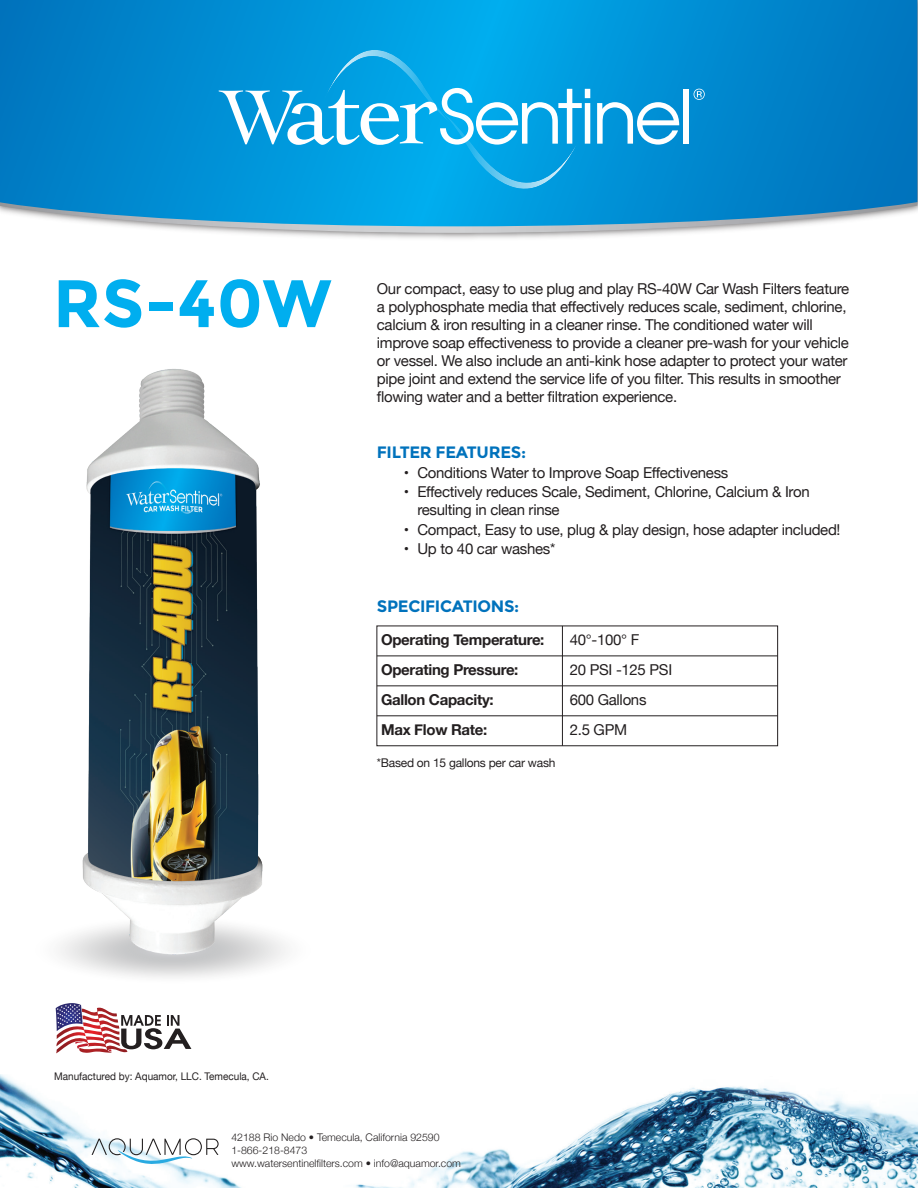
<style>
.page{position:relative;width:918px;height:1188px;background:#fff}
.page>*{position:absolute;margin:0;border:0;box-sizing:border-box;transform-origin:0 0}
.t1{font:700 67.05px "Montserrat";color:#00aeef}
.t2{font:700 16.5px "Montserrat";letter-spacing:-.02em;color:#0072bc}
.t3{font:15px/18px "Helvetica Neue";letter-spacing:-.02em;color:#231f20}
.t4{font:700 15px "Helvetica Neue";letter-spacing:-.02em;color:#231f20}
.t5{font:12px "Helvetica Neue";letter-spacing:-.02em;color:#231f20}
.t6{font:300 10.5px/12.6px "Helvetica Neue";color:#231f20}
.t7{font:10.5px "Helvetica Neue";color:#231f20;scale:.95 1}
</style>
<div class="page">
<svg style="left:60px;top:936px;width:226px;height:42px"></svg>
<img style="left:0;top:1075px;width:918px;height:113px">
<svg style="left:56px;top:1003px;width:135px;height:50px"></svg>
<svg style="left:114px;top:226px;width:687px;height:7px"></svg>
<svg style="left:0;top:0;width:917px;height:226px;background:#088ccf"></svg>
<svg style="left:219px;top:50px;width:371px;height:139px;background:#22ace6"></svg>
<svg style="left:597px;top:102px;width:82px;height:43px"></svg>
<div style="left:683px;top:89px;width:6px;height:55px;background:#fff"></div>
<svg style="left:694px;top:89px;width:11px;height:11px"></svg>
<div style="left:376px;top:625px;width:402px;height:121px;border:1px solid #231f20"></div>
<hr style="left:377px;top:656px;width:401px;height:1px;background:#231f20">
<hr style="left:377px;top:685px;width:401px;height:1px;background:#231f20">
<hr style="left:377px;top:715px;width:401px;height:1px;background:#231f20">
<hr style="left:562px;top:626px;width:1px;height:120px;background:#231f20">
<svg style="left:92px;top:1138px;width:127px;height:26px"></svg>
<img style="left:76px;top:369px;width:193px;height:592px">
<h1 class="t1" style="left:53px;top:264px;width:280px">RS-40W</h1>
<p class="t3" style="left:377px;top:281px;width:474px">Our compact, easy to use plug and play RS-40W Car Wash Filters feature a polyphosphate media that effectively reduces scale, sediment, chlorine, calcium &amp; iron resulting in a cleaner rinse. The conditioned water will improve soap effectiveness to provide a cleaner pre-wash for your vehicle or vessel. We also include an anti-kink hose adapter to protect your water pipe joint and extend the service life of you filter. This results in smoother flowing water and a better filtration experience.</p>
<p class="t2" style="left:377px;top:442px;width:151px">FILTER FEATURES:</p>
<p class="t3" style="left:404px;top:464px;width:326px">• Conditions Water to Improve Soap Effectiveness</p>
<p class="t3" style="left:417px;top:484px;width:394px;text-indent:-14px">• Effectively reduces Scale, Sediment, Chlorine, Calcium &amp; Iron resulting in clean rinse</p>
<p class="t3" style="left:404px;top:521px;width:438px">• Compact, Easy to use, plug &amp; play design, hose adapter included!</p>
<p class="t3" style="left:404px;top:541px;width:153px">• Up to 40 car washes*</p>
<p class="t2" style="left:377px;top:597px;width:144px">SPECIFICATIONS:</p>
<p class="t4" style="left:381px;top:628px;width:165px">Operating Temperature:</p>
<p class="t3" style="left:570px;top:632px;width:71px">40°-100° F</p>
<p class="t4" style="left:381px;top:658px;width:139px">Operating Pressure:</p>
<p class="t3" style="left:570px;top:662px;width:104px">20 PSI -125 PSI</p>
<p class="t4" style="left:381px;top:688px;width:114px">Gallon Capacity:</p>
<p class="t3" style="left:570px;top:692px;width:78px">600 Gallons</p>
<p class="t4" style="left:381px;top:718px;width:108px">Max Flow Rate:</p>
<p class="t3" style="left:570px;top:722px;width:59px">2.5 GPM</p>
<p class="t5" style="left:377px;top:754px;width:180px">*Based on 15 gallons per car wash</p>
<p class="t7" style="left:54px;top:1068px;width:228px">Manufactured by: Aquamor, LLC. Temecula, CA.</p>
<p class="t6" style="left:231px;top:1131px;width:231px">42188 Rio Nedo • Temecula, California 92590<br>1-866-218-8473<br>www.watersentinelfilters.com • info@aquamor.com</p>
</div>
